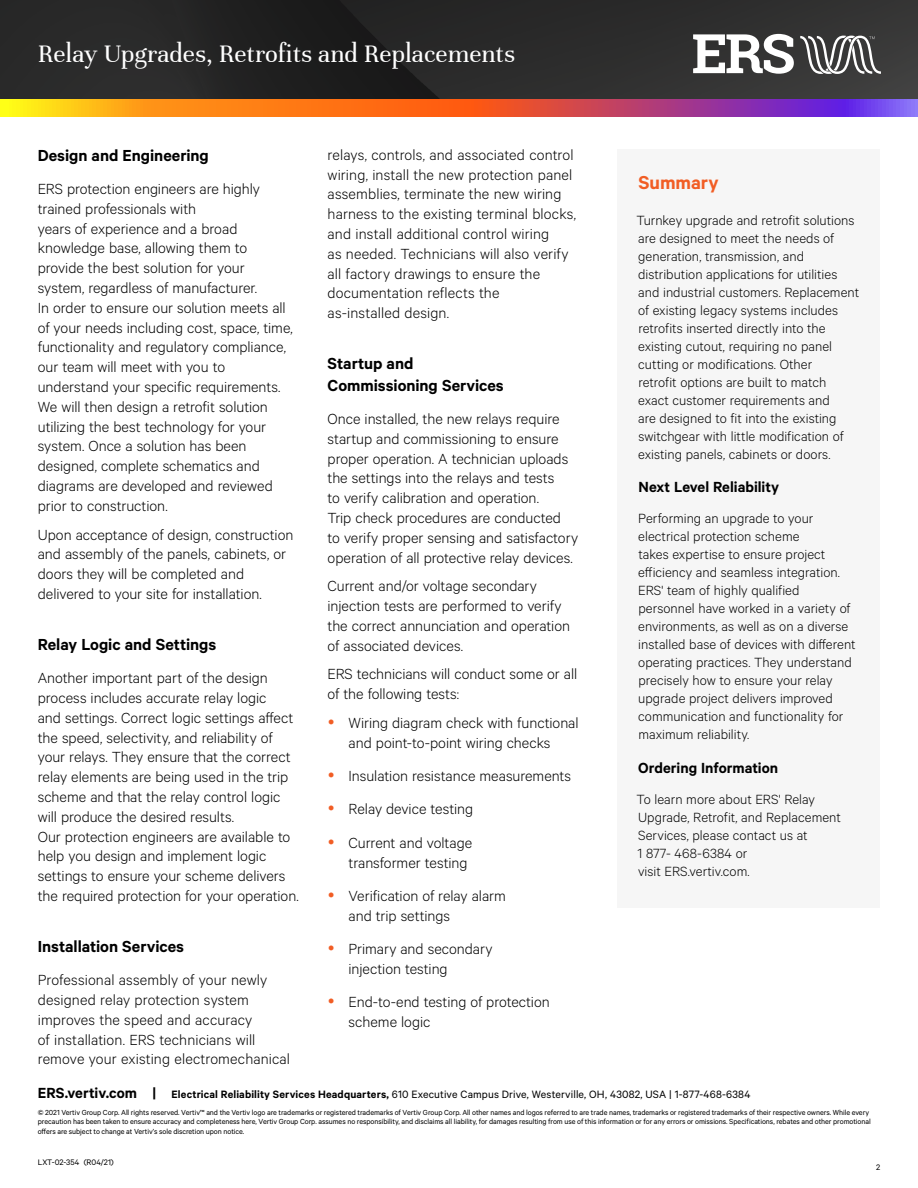
<style>
.page{position:relative;width:918px;height:1188px;background:#fff}
.page>*{position:absolute;margin:0;border:0;box-sizing:border-box;transform-origin:0 0}
.t1{font:27px "Unna";color:#fff}
.t2{font:600 21px "Calibre";color:#f15d24}
.t3{font:600 18px/21.6px "Calibre";color:#000}
.t4{font:300 16.5px/19.8px "Calibre";color:#000}
.t5{font:600 16.5px "Calibre";color:#000}
.t6{font:300 15px/18px "Calibre";color:#000}
.t7{font:12px "Calibre";letter-spacing:.01em;color:#000}
.t8{font:9px "Calibre";color:#000}
.t9{font:8.25px/9.8px "Calibre";letter-spacing:-.01em;color:#000}
.s1{font-weight:600;font-size:16.5px}
.s2{font-weight:600}
</style>
<div class="page">
<img style="left:0;top:0;width:918px;height:100px">
<svg style="left:693px;top:34px;width:101px;height:40px"></svg>
<svg style="left:800px;top:36px;width:81px;height:38px"></svg>
<svg style="left:0;top:100px;width:918px;height:16px;background:#d3684f"></svg>
<div style="left:617px;top:149px;width:263px;height:759px;background:#f6f6f6"></div>
<h1 class="t1" style="left:38px;top:39px;width:479px">Relay Upgrades, Retrofits and Replacements</h1>
<p class="t3" style="left:38px;top:144px;width:173px">Design and Engineering</p>
<p class="t4" style="left:38px;top:178px;width:257px">ERS protection engineers are highly trained professionals with<br>years of experience and a broad knowledge base, allowing them to provide the best solution for your system, regardless of manufacturer.<br>In order to ensure our solution meets all of your needs including cost, space, time, functionality and regulatory compliance, our team will meet with you to understand your specific requirements.<br>We will then design a retrofit solution utilizing the best technology for your system. Once a solution has been designed, complete schematics and diagrams are developed and reviewed prior to construction.</p>
<p class="t4" style="left:38px;top:524px;width:257px">Upon acceptance of design, construction and assembly of the panels, cabinets, or doors they will be completed and delivered to your site for installation.</p>
<p class="t3" style="left:38px;top:633px;width:180px">Relay Logic and Settings</p>
<p class="t4" style="left:38px;top:667px;width:263px">Another important part of the design process includes accurate relay logic<br>and settings. Correct logic settings affect the speed, selectivity, and reliability of your relays. They ensure that the correct relay elements are being used in the trip scheme and that the relay control logic will produce the desired results.<br>Our protection engineers are available to help you design and implement logic settings to ensure your scheme delivers the required protection for your operation.</p>
<p class="t3" style="left:38px;top:935px;width:148px">Installation Services</p>
<p class="t4" style="left:38px;top:969px;width:254px">Professional assembly of your newly designed relay protection system improves the speed and accuracy<br>of installation. ERS technicians will remove your existing electromechanical</p>
<p class="t4" style="left:328px;top:144px;width:250px">relays, controls, and associated control wiring, install the new protection panel assemblies, terminate the new wiring harness to the existing terminal blocks, and install additional control wiring<br>as needed. Technicians will also verify all factory drawings to ensure the documentation reflects the as-installed design.</p>
<p class="t3" style="left:328px;top:352px;width:178px">Startup and<br>Commissioning Services</p>
<p class="t4" style="left:328px;top:408px;width:252px">Once installed, the new relays require startup and commissioning to ensure proper operation. A technician uploads the settings into the relays and tests<br>to verify calibration and operation.<br>Trip check procedures are conducted<br>to verify proper sensing and satisfactory operation of all protective relay devices.</p>
<p class="t4" style="left:328px;top:576px;width:244px">Current and/or voltage secondary injection tests are performed to verify the correct annunciation and operation of associated devices.</p>
<p class="t4" style="left:328px;top:664px;width:251px">ERS technicians will conduct some or all of the following tests:</p>
<p class="t4" style="left:349px;top:712px;width:232px">Wiring diagram check with functional and point-to-point wiring checks</p>
<p class="t4" style="left:349px;top:759px;width:224px;line-height:33.3px">Insulation resistance measurements<br>Relay device testing<br>Current and voltage</p>
<p class="t4" style="left:349px;top:845px;width:159px;line-height:33.3px">transformer testing<br>Verification of relay alarm</p>
<p class="t4" style="left:349px;top:898px;width:146px;line-height:33.3px">and trip settings<br>Primary and secondary</p>
<p class="t4" style="left:349px;top:951px;width:203px;line-height:33.3px">injection testing<br>End-to-end testing of protection</p>
<p class="t4" style="left:349px;top:1011px;width:83px">scheme logic</p>
<p class="t2" style="left:638px;top:170px;width:82px">Summary</p>
<p class="t6" style="left:637px;top:210px;width:224px">Turnkey upgrade and retrofit solutions are designed to meet the needs of generation, transmission, and distribution applications for utilities and industrial customers. Replacement of existing legacy systems includes retrofits inserted directly into the existing cutout, requiring no panel cutting or modifications. Other<br>retrofit options are built to match<br>exact customer requirements and<br>are designed to fit into the existing switchgear with little modification of existing panels, cabinets or doors.</p>
<p class="t5" style="left:638px;top:477px;width:142px">Next Level Reliability</p>
<p class="t6" style="left:638px;top:509px;width:219px">Performing an upgrade to your electrical protection scheme<br>takes expertise to ensure project efficiency and seamless integration.<br>ERS' team of highly qualified personnel have worked in a variety of environments, as well as on a diverse installed base of devices with different operating practices. They understand precisely how to ensure your relay upgrade project delivers improved communication and functionality for maximum reliability.</p>
<p class="t5" style="left:638px;top:758px;width:142px">Ordering Information</p>
<p class="t6" style="left:637px;top:790px;width:206px">To learn more about ERS' Relay<br>Upgrade, Retrofit, and Replacement<br>Services, please contact us at<br>1 877- 468-6384 or<br>visit ERS.vertiv.com.</p>
<p class="t7" style="left:38px;top:1087px;width:714px"><span class="s1">ERS.vertiv.com |</span> <span class="s2">Electrical Reliability Services Headquarters,</span> 610 Executive Campus Drive, Westerville, OH, 43082, USA | 1-877-468-6384</p>
<p class="t9" style="left:38px;top:1107px;width:834px">© 2021 Vertiv Group Corp. All rights reserved. Vertiv™ and the Vertiv logo are trademarks or registered trademarks of Vertiv Group Corp. All other names and logos referred to are trade names, trademarks or registered trademarks of their respective owners. While every precaution has been taken to ensure accuracy and completeness here, Vertiv Group Corp. assumes no responsibility, and disclaims all liability, for damages resulting from use of this information or for any errors or omissions. Specifications, rebates and other promotional offers are subject to change at Vertiv’s sole discretion upon notice.</p>
<p class="t8" style="left:38px;top:1157px;width:78px">LXT-02-354 (R04/21)</p>
<p class="t8" style="left:876px;top:1162px;width:6px">2</p>
</div>
